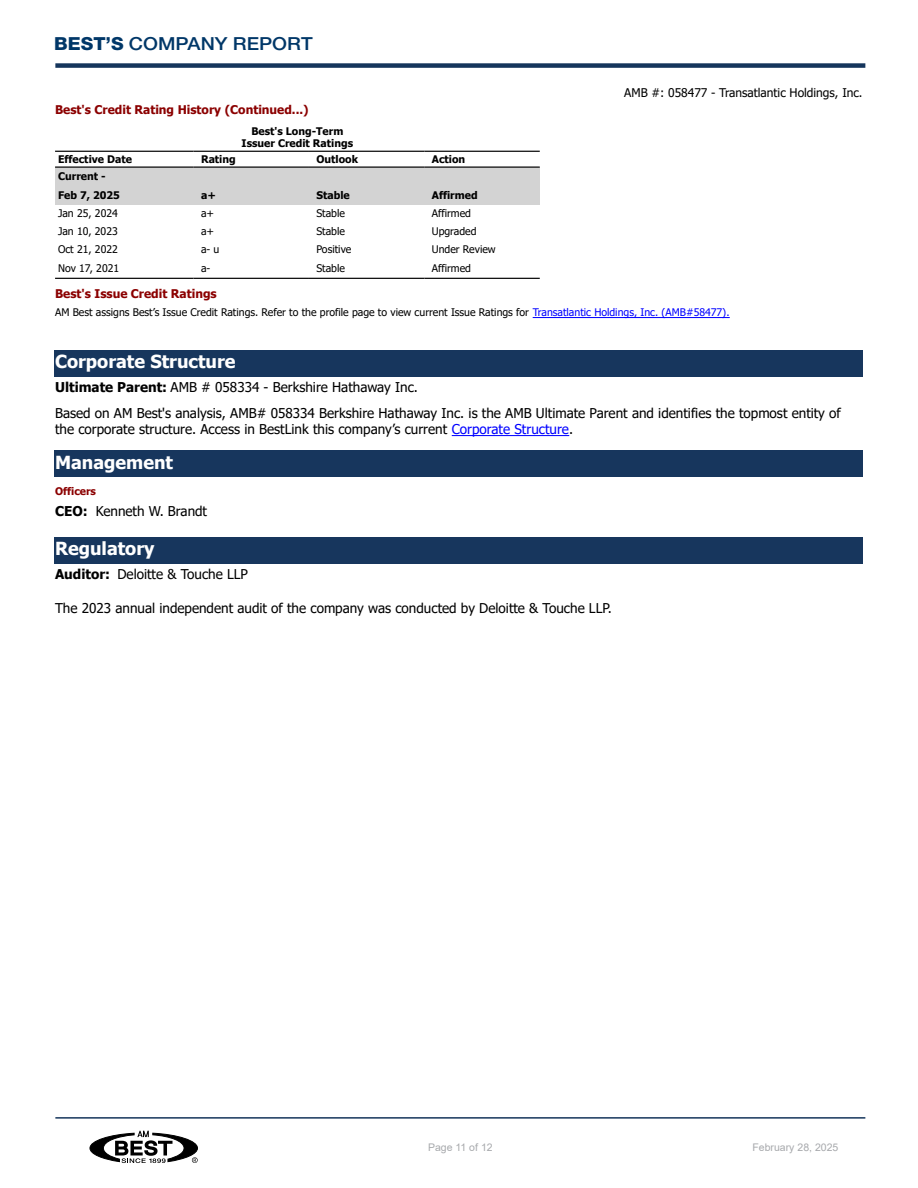
<style>
.page{position:relative;width:918px;height:1188px;background:#fff}
.page>*{position:absolute;margin:0;border:0;box-sizing:border-box;transform-origin:0 0}
.t1{font:700 18px "Tahoma";color:#fff}
.t2{font:500 18px "Helvetica Neue";color:#003768;scale:1.09 1}
.t3{font:13.5px/26px "Tahoma";color:#000}
.t4{font:700 12px "Tahoma";color:#8b0000}
.t5{font:12px "Tahoma";color:#000}
.t6{font:10.5px "Tahoma";color:#000}
.t7{font:700 10.5px/12.3px "Tahoma";color:#000;text-align:center}
.t8{font:10.5px "Arial";color:#a7a9ac}
.t9{font:700 10.5px "Tahoma";color:#8b0000}
.s1{font-weight:800}
.s2{color:#00f}
.s3{font-weight:700}
</style>
<div class="page">
<svg style="left:89px;top:1131px;width:109px;height:32px"></svg>
<div style="left:55px;top:63px;width:810px;height:5px;background:#15355c"></div>
<hr style="left:55px;top:1117px;width:810px;height:2px;background:#15355c">
<div style="left:55px;top:167px;width:485px;height:19px;background:#d3d3d3"></div>
<div style="left:55px;top:186px;width:485px;height:19px;background:#d3d3d3"></div>
<hr style="left:55px;top:151px;width:139px;height:1px;background:#000">
<hr style="left:194px;top:151px;width:115px;height:1px;background:#000">
<hr style="left:309px;top:151px;width:115px;height:1px;background:#000">
<hr style="left:424px;top:151px;width:116px;height:1px;background:#000">
<hr style="left:55px;top:166px;width:139px;height:2px;background:#000">
<hr style="left:194px;top:166px;width:115px;height:2px;background:#000">
<hr style="left:309px;top:166px;width:115px;height:2px;background:#000">
<hr style="left:424px;top:166px;width:116px;height:2px;background:#000">
<hr style="left:55px;top:278px;width:139px;height:1px;background:#000">
<hr style="left:194px;top:278px;width:115px;height:1px;background:#000">
<hr style="left:309px;top:278px;width:115px;height:1px;background:#000">
<hr style="left:424px;top:278px;width:116px;height:1px;background:#000">
<hr style="left:533px;top:317px;width:197px;height:1px;background:#00f">
<div style="left:54px;top:350px;width:809px;height:27px;background:#17365d"></div>
<hr style="left:452px;top:435px;width:117px;height:1px;background:#00f">
<div style="left:54px;top:450px;width:809px;height:27px;background:#17365d"></div>
<div style="left:54px;top:537px;width:809px;height:27px;background:#17365d"></div>
<h1 class="t2" style="left:54px;top:33px;width:239px"><span class="s1">BEST’S</span> COMPANY REPORT</h1>
<p class="t4" style="left:55px;top:101px;width:255px">Best's Credit Rating History (Continued...)</p>
<p class="t7" style="left:242px;top:126px;width:113px">Best's Long-Term<br>Issuer Credit Ratings</p>
<p class="t7" style="left:58px;top:154px;width:75px">Effective Date</p>
<p class="t7" style="left:201px;top:154px;width:36px">Rating</p>
<p class="t7" style="left:316px;top:154px;width:43px">Outlook</p>
<p class="t7" style="left:432px;top:154px;width:35px">Action</p>
<p class="t7" style="left:58px;top:167px;width:63px;line-height:18.9px;text-align:left">Current -<br>Feb 7, 2025</p>
<p class="t7" style="left:201px;top:189px;width:16px">a+</p>
<p class="t7" style="left:316px;top:189px;width:35px">Stable</p>
<p class="t7" style="left:432px;top:189px;width:47px">Affirmed</p>
<p class="t5" style="left:624px;top:84px;width:240px">AMB #: 058477 - Transatlantic Holdings, Inc.</p>
<p class="t6" style="left:58px;top:206px;width:61px">Jan 25, 2024</p>
<p class="t6" style="left:201px;top:206px;width:15px">a+</p>
<p class="t6" style="left:316px;top:206px;width:30px">Stable</p>
<p class="t6" style="left:432px;top:206px;width:41px">Affirmed</p>
<p class="t6" style="left:58px;top:224px;width:61px">Jan 10, 2023</p>
<p class="t6" style="left:201px;top:224px;width:15px">a+</p>
<p class="t6" style="left:316px;top:224px;width:30px">Stable</p>
<p class="t6" style="left:432px;top:224px;width:46px">Upgraded</p>
<p class="t6" style="left:58px;top:242px;width:61px">Oct 21, 2022</p>
<p class="t6" style="left:201px;top:242px;width:20px">a- u</p>
<p class="t6" style="left:316px;top:242px;width:36px">Positive</p>
<p class="t6" style="left:432px;top:242px;width:65px">Under Review</p>
<p class="t6" style="left:58px;top:261px;width:63px">Nov 17, 2021</p>
<p class="t6" style="left:201px;top:261px;width:11px">a-</p>
<p class="t6" style="left:316px;top:261px;width:30px">Stable</p>
<p class="t6" style="left:432px;top:261px;width:41px">Affirmed</p>
<p class="t4" style="left:55px;top:285px;width:163px">Best's Issue Credit Ratings</p>
<p class="t6" style="left:55px;top:305px;width:676px">AM Best assigns Best’s Issue Credit Ratings. Refer to the profile page to view current Issue Ratings for <span class="s2">Transatlantic Holdings, Inc. (AMB#58477).</span></p>
<h1 class="t1" style="left:55px;top:349px;width:182px">Corporate Structure</h1>
<p class="t3" style="left:55px;top:375px;width:787px"><span class="s3">Ultimate Parent:</span> AMB # 058334 - Berkshire Hathaway Inc.<br>Based on AM Best's analysis, AMB# 058334 Berkshire Hathaway Inc. is the AMB Ultimate Parent and identifies the topmost entity of</p>
<p class="t3" style="left:55px;top:417px;width:520px">the corporate structure. Access in BestLink this company’s current <span class="s2">Corporate Structure</span>.</p>
<h1 class="t1" style="left:55px;top:449px;width:119px">Management</h1>
<p class="t9" style="left:55px;top:484px;width:42px">Officers</p>
<p class="t3" style="left:55px;top:499px;width:154px"><span class="s3">CEO:</span> Kenneth W. Brandt</p>
<h1 class="t1" style="left:55px;top:536px;width:101px">Regulatory</h1>
<p class="t3" style="left:55px;top:562px;width:194px"><span class="s3">Auditor:</span> Deloitte &amp; Touche LLP</p>
<p class="t3" style="left:55px;top:596px;width:558px">The 2023 annual independent audit of the company was conducted by Deloitte &amp; Touche LLP.</p>
<p class="t8" style="left:428px;top:1140px;width:66px">Page 11 of 12</p>
<p class="t8" style="left:753px;top:1140px;width:87px">February 28, 2025</p>
</div>
